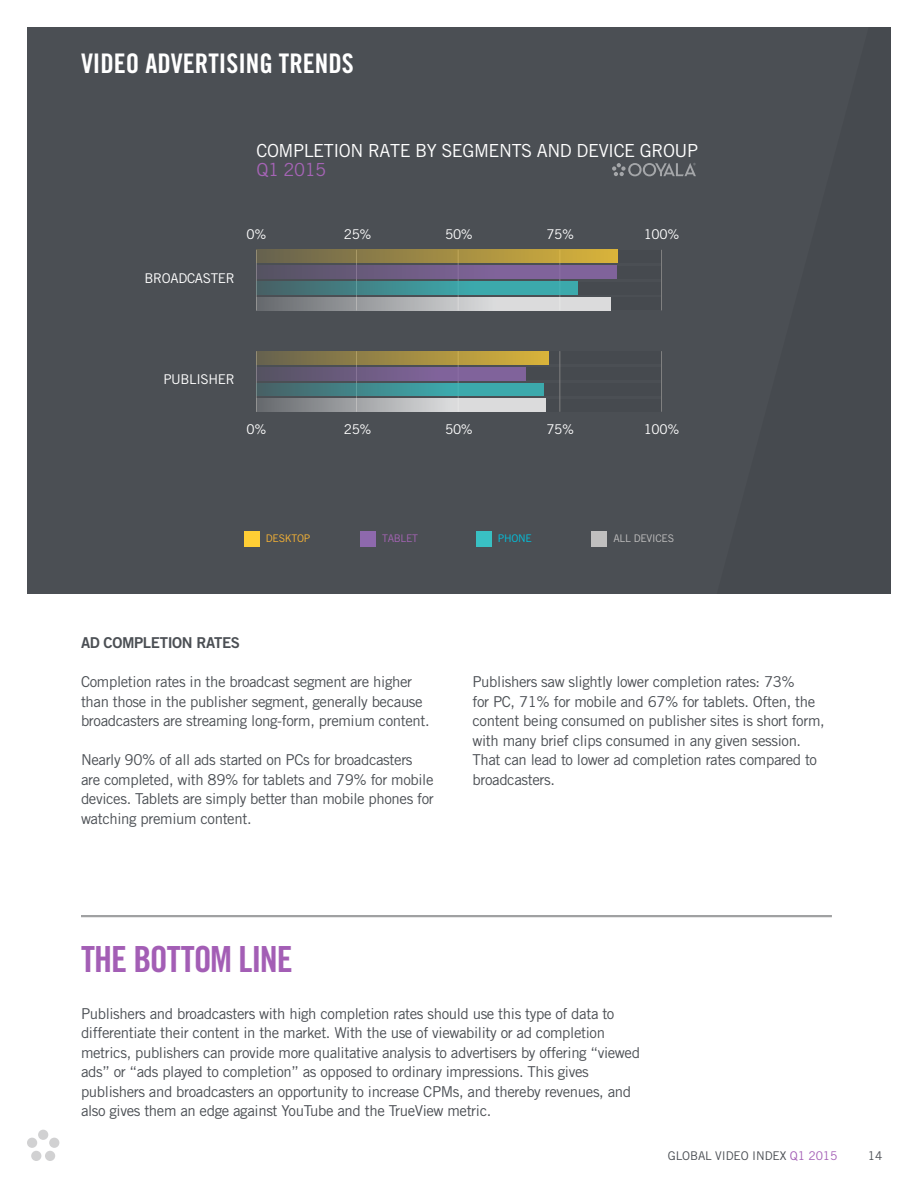
<style>
.page{position:relative;width:918px;height:1188px;background:#fff}
.page>*{position:absolute;margin:0;border:0;box-sizing:border-box;transform-origin:0 0}
.t1{font:36px "Trade Gothic Bold Cond Twenty";letter-spacing:-.025em;color:#a35eb5}
.t2{font:27px "Trade Gothic Bold Cond Twenty";color:#fff}
.t3{font:18px "Trade Gothic";letter-spacing:-.025em;color:#fff}
.t4{font:18px "Trade Gothic";letter-spacing:-.025em;color:#a664b6}
.t5{font:15px/19.5px "Trade Gothic";letter-spacing:-.025em;color:#4b4f54}
.t6{font:15px "Trade Gothic Bold Two";letter-spacing:-.025em;color:#4b4f54}
.t7{font:13.5px "Trade Gothic";letter-spacing:-.025em;color:#fff}
.t8{font:12px "Trade Gothic";letter-spacing:-.01em;color:#4b4f54}
.t9{font:10.5px "Trade Gothic";letter-spacing:-.025em;color:#c0bfbf}
.t10{font:10.5px "Trade Gothic";letter-spacing:-.025em;color:#f7b334}
.t11{font:10.5px "Trade Gothic";letter-spacing:-.025em;color:#a664b6}
.t12{font:10.5px "Trade Gothic";letter-spacing:-.025em;color:#00c2de}
.s1{color:#a35eb5}
</style>
<div class="page">
<div style="left:38px;top:1130px;width:10px;height:10px;background:#d1d1d2;border-radius:50%"></div>
<div style="left:27px;top:1138px;width:10px;height:10px;background:#d1d1d2;border-radius:50%"></div>
<div style="left:31px;top:1151px;width:10px;height:10px;background:#d1d1d2;border-radius:50%"></div>
<div style="left:45px;top:1151px;width:10px;height:10px;background:#d1d1d2;border-radius:50%"></div>
<div style="left:49px;top:1138px;width:10px;height:10px;background:#d1d1d2;border-radius:50%"></div>
<div style="left:27px;top:27px;width:690px;height:567px;background:#4b4f54"></div>
<div style="left:717px;top:27px;width:174px;height:567px;background:#464a4f"></div>
<svg style="left:612px;top:163px;width:84px;height:13px"></svg>
<div style="left:244px;top:531px;width:16px;height:16px;background:#ffce35"></div>
<div style="left:360px;top:531px;width:16px;height:16px;background:#8e69ad"></div>
<div style="left:476px;top:531px;width:16px;height:16px;background:#39c0c3"></div>
<div style="left:592px;top:531px;width:15px;height:16px;background:#c0bfbf"></div>
<div style="left:549px;top:351px;width:113px;height:13px;background:#464a4f"></div>
<div style="left:525px;top:367px;width:137px;height:13px;background:#464a4f"></div>
<div style="left:543px;top:383px;width:119px;height:13px;background:#464a4f"></div>
<div style="left:545px;top:399px;width:117px;height:13px;background:#464a4f"></div>
<hr style="left:356px;top:351px;width:1px;height:61px;background:#808080">
<hr style="left:458px;top:351px;width:1px;height:61px;background:#808080">
<hr style="left:559px;top:351px;width:1px;height:61px;background:#808080">
<hr style="left:661px;top:351px;width:1px;height:61px;background:#808080">
<hr style="left:256px;top:351px;width:1px;height:61px;background:#808080">
<div style="left:618px;top:250px;width:44px;height:13px;background:#464a4f"></div>
<div style="left:616px;top:266px;width:46px;height:13px;background:#464a4f"></div>
<div style="left:578px;top:282px;width:84px;height:13px;background:#464a4f"></div>
<div style="left:611px;top:297px;width:51px;height:13px;background:#464a4f"></div>
<hr style="left:356px;top:250px;width:1px;height:60px;background:#808080">
<hr style="left:458px;top:250px;width:1px;height:60px;background:#808080">
<hr style="left:559px;top:250px;width:1px;height:60px;background:#808080">
<hr style="left:661px;top:250px;width:1px;height:60px;background:#808080">
<hr style="left:256px;top:250px;width:1px;height:61px;background:#808080">
<svg style="left:256px;top:297px;width:355px;height:13px;background:#b3b4b6"></svg>
<svg style="left:256px;top:399px;width:289px;height:13px;background:#b3b4b6"></svg>
<svg style="left:257px;top:266px;width:359px;height:13px;background:#715d87"></svg>
<svg style="left:257px;top:367px;width:268px;height:13px;background:#715d87"></svg>
<svg style="left:256px;top:282px;width:322px;height:13px;background:#409093"></svg>
<svg style="left:257px;top:383px;width:286px;height:13px;background:#409093"></svg>
<svg style="left:256px;top:250px;width:362px;height:13px;background:#9f8a44"></svg>
<svg style="left:256px;top:351px;width:293px;height:13px;background:#9f8a44"></svg>
<hr style="left:81px;top:915px;width:751px;height:2px;background:#a0a1a2">
<h2 class="t2" style="left:81px;top:47px;width:274px">VIDEO ADVERTISING TRENDS</h2>
<p class="t3" style="left:256px;top:139px;width:443px">COMPLETION RATE BY SEGMENTS AND DEVICE GROUP</p>
<p class="t4" style="left:256px;top:159px;width:71px">Q1 2015</p>
<p class="t7" style="left:145px;top:270px;width:92px">BROADCASTER</p>
<p class="t7" style="left:247px;top:226px;width:21px">0%</p>
<p class="t7" style="left:344px;top:226px;width:29px">25%</p>
<p class="t7" style="left:445px;top:226px;width:29px">50%</p>
<p class="t7" style="left:546px;top:226px;width:29px">75%</p>
<p class="t7" style="left:644px;top:226px;width:37px">100%</p>
<p class="t7" style="left:163px;top:371px;width:73px">PUBLISHER</p>
<p class="t7" style="left:247px;top:421px;width:21px">0%</p>
<p class="t7" style="left:344px;top:421px;width:29px">25%</p>
<p class="t7" style="left:445px;top:421px;width:29px">50%</p>
<p class="t7" style="left:546px;top:421px;width:29px">75%</p>
<p class="t7" style="left:644px;top:421px;width:37px">100%</p>
<p class="t10" style="left:266px;top:532px;width:46px">DESKTOP</p>
<p class="t11" style="left:382px;top:532px;width:38px">TABLET</p>
<p class="t12" style="left:498px;top:532px;width:35px">PHONE</p>
<p class="t9" style="left:613px;top:532px;width:62px">ALL DEVICES</p>
<p class="t6" style="left:81px;top:633px;width:161px">AD COMPLETION RATES</p>
<p class="t5" style="left:81px;top:672px;width:350px">Completion rates in the broadcast segment are higher than those in the publisher segment, generally because broadcasters are streaming long-form, premium content.</p>
<p class="t5" style="left:81px;top:750px;width:354px">Nearly 90% of all ads started on PCs for broadcasters are completed, with 89% for tablets and 79% for mobile devices. Tablets are simply better than mobile phones for watching premium content.</p>
<p class="t5" style="left:472px;top:672px;width:354px">Publishers saw slightly lower completion rates: 73%<br>for PC, 71% for mobile and 67% for tablets. Often, the content being consumed on publisher sites is short form, with many brief clips consumed in any given session.<br>That can lead to lower ad completion rates compared to broadcasters.</p>
<h1 class="t1" style="left:81px;top:938px;width:213px">THE BOTTOM LINE</h1>
<p class="t5" style="left:81px;top:1003px;width:561px">Publishers and broadcasters with high completion rates should use this type of data to differentiate their content in the market. With the use of viewability or ad completion metrics, publishers can provide more qualitative analysis to advertisers by offering “viewed ads” or “ads played to completion” as opposed to ordinary impressions. This gives publishers and broadcasters an opportunity to increase CPMs, and thereby revenues, and also gives them an edge against YouTube and the TrueView metric.</p>
<p class="t8" style="left:668px;top:1148px;width:171px">GLOBAL VIDEO INDEX <span class="s1">Q1 2015</span></p>
<p class="t8" style="left:868px;top:1148px;width:16px">14</p>
</div>
